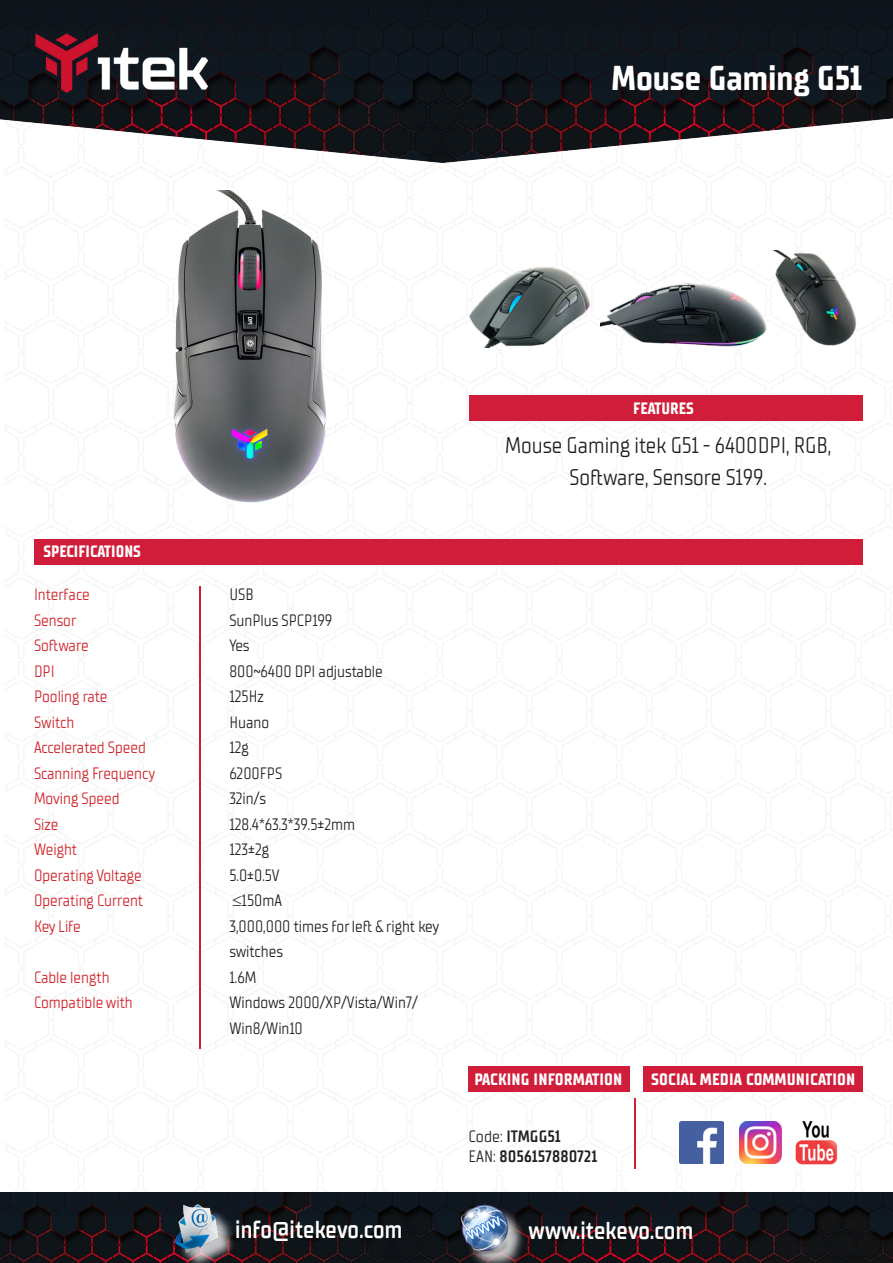
<style>
.page{position:relative;width:893px;height:1263px;background:#fff}
.page>*{position:absolute;margin:0;border:0;box-sizing:border-box;transform-origin:0 0}
.t1{font:700 34.5px "TT Supermolot Neue Condensed";color:#fff}
.t2{font:24.9px "TT Supermolot Neue Condensed Dm";letter-spacing:.01em;color:#fff;scale:.96 1}
.t3{font:22.65px/31.8px "TT Supermolot Neue Condensed";color:#231f20;text-align:center}
.t4{font:16.5px/25.5px "TT Supermolot Neue Condensed";color:#231f20}
.t5{font:16.5px "TT Supermolot Neue Condensed";color:#d1232a}
.t6{font:700 16.5px "TT Supermolot Neue Condensed";letter-spacing:.01em;color:#fff}
.t7{font:16.5px/19.8px "TT Supermolot Neue Condensed Dm";letter-spacing:.01em;color:#231f20}
.s1{font-family:"TT Supermolot Neue Condensed"}
</style>
<div class="page">
<img style="left:0;top:0;width:893px;height:164px">
<img style="left:0;top:1193px;width:893px;height:70px">
<div style="left:464px;top:1207px;width:62px;height:56px;background:#fff;opacity:.75"></div>
<img style="left:456px;top:1201px;width:55px;height:54px">
<div style="left:178px;top:1208px;width:60px;height:55px;background:#fff;opacity:.75"></div>
<img style="left:170px;top:1201px;width:55px;height:51px">
<img style="left:173px;top:190px;width:154px;height:313px">
<img style="left:469px;top:267px;width:121px;height:81px">
<img style="left:600px;top:283px;width:167px;height:64px">
<img style="left:774px;top:251px;width:83px;height:95px">
<hr style="left:199px;top:586px;width:2px;height:462px;background:#d01e39">
<svg style="left:679px;top:1121px;width:45px;height:43px"></svg>
<img style="left:679px;top:1121px;width:44px;height:42px">
<img style="left:739px;top:1121px;width:42px;height:43px">
<div style="left:468px;top:1066px;width:162px;height:25px;background:#d01e3a"></div>
<div style="left:643px;top:1066px;width:220px;height:25px;background:#d01e3a"></div>
<div style="left:469px;top:395px;width:393px;height:25px;background:#d01e3a"></div>
<div style="left:34px;top:540px;width:828px;height:25px;background:#d01e3a"></div>
<img style="left:795px;top:1121px;width:43px;height:44px">
<hr style="left:634px;top:1098px;width:1px;height:70px;background:#d01e39">
<p class="t1" style="left:611px;top:58px;width:252px">Mouse Gaming G51</p>
<p class="t6" style="left:43px;top:542px;width:99px">SPECIFICATIONS</p>
<p class="t5" style="left:34px;top:585px;width:57px">Interface</p>
<p class="t5" style="left:34px;top:610px;width:44px">Sensor</p>
<p class="t5" style="left:34px;top:636px;width:56px">Software</p>
<p class="t5" style="left:34px;top:661px;width:22px">DPI</p>
<p class="t5" style="left:34px;top:687px;width:75px">Pooling rate</p>
<p class="t5" style="left:34px;top:712px;width:42px">Switch</p>
<p class="t5" style="left:34px;top:738px;width:113px">Accelerated Speed</p>
<p class="t5" style="left:34px;top:763px;width:123px">Scanning Frequency</p>
<p class="t5" style="left:34px;top:789px;width:87px">Moving Speed</p>
<p class="t5" style="left:34px;top:814px;width:26px">Size</p>
<p class="t5" style="left:34px;top:840px;width:45px">Weight</p>
<p class="t5" style="left:34px;top:865px;width:109px">Operating Voltage</p>
<p class="t5" style="left:34px;top:891px;width:111px">Operating Current</p>
<p class="t5" style="left:34px;top:916px;width:48px">Key Life</p>
<p class="t5" style="left:34px;top:967px;width:77px">Cable length</p>
<p class="t5" style="left:34px;top:993px;width:100px">Compatible with</p>
<p class="t6" style="left:633px;top:398px;width:62px">FEATURES</p>
<p class="t3" style="left:505px;top:430px;width:327px">Mouse Gaming itek G51 - 6400DPI, RGB,<br>Software, Sensore S199.</p>
<p class="t4" style="left:229px;top:582px;width:26px">USB</p>
<p class="t4" style="left:229px;top:608px;width:105px">SunPlus SPCP199</p>
<p class="t4" style="left:229px;top:633px;width:22px">Yes</p>
<p class="t4" style="left:229px;top:659px;width:155px">800~6400 DPI adjustable</p>
<p class="t4" style="left:229px;top:684px;width:36px">125Hz</p>
<p class="t4" style="left:229px;top:710px;width:41px">Huano</p>
<p class="t4" style="left:229px;top:735px;width:21px">12g</p>
<p class="t4" style="left:229px;top:761px;width:54px">6200FPS</p>
<p class="t4" style="left:229px;top:786px;width:38px">32in/s</p>
<p class="t4" style="left:229px;top:812px;width:127px">128.4*63.3*39.5±2mm</p>
<p class="t4" style="left:229px;top:837px;width:41px">123±2g</p>
<p class="t4" style="left:229px;top:863px;width:52px">5.0±0.5V</p>
<p class="t4" style="left:233px;top:888px;width:51px">≤150mA</p>
<p class="t4" style="left:229px;top:914px;width:211px">3,000,000 times for left &amp; right key switches</p>
<p class="t4" style="left:229px;top:965px;width:29px">1.6M</p>
<p class="t4" style="left:229px;top:990px;width:190px">Windows 2000/XP/Vista/Win7/<br>Win8/Win10</p>
<p class="t6" style="left:474px;top:1070px;width:150px">PACKING INFORMATION</p>
<p class="t7" style="left:468px;top:1127px;width:130px"><span class="s1">Code:</span> ITMGG51<br><span class="s1">EAN:</span> 8056157880721</p>
<p class="t6" style="left:651px;top:1070px;width:206px">SOCIAL MEDIA COMMUNICATION</p>
<h2 class="t2" style="left:235px;top:1214px;width:176px">info@itekevo.com</h2>
<h2 class="t2" style="left:529px;top:1215px;width:173px">www.itekevo.com</h2>
</div>
